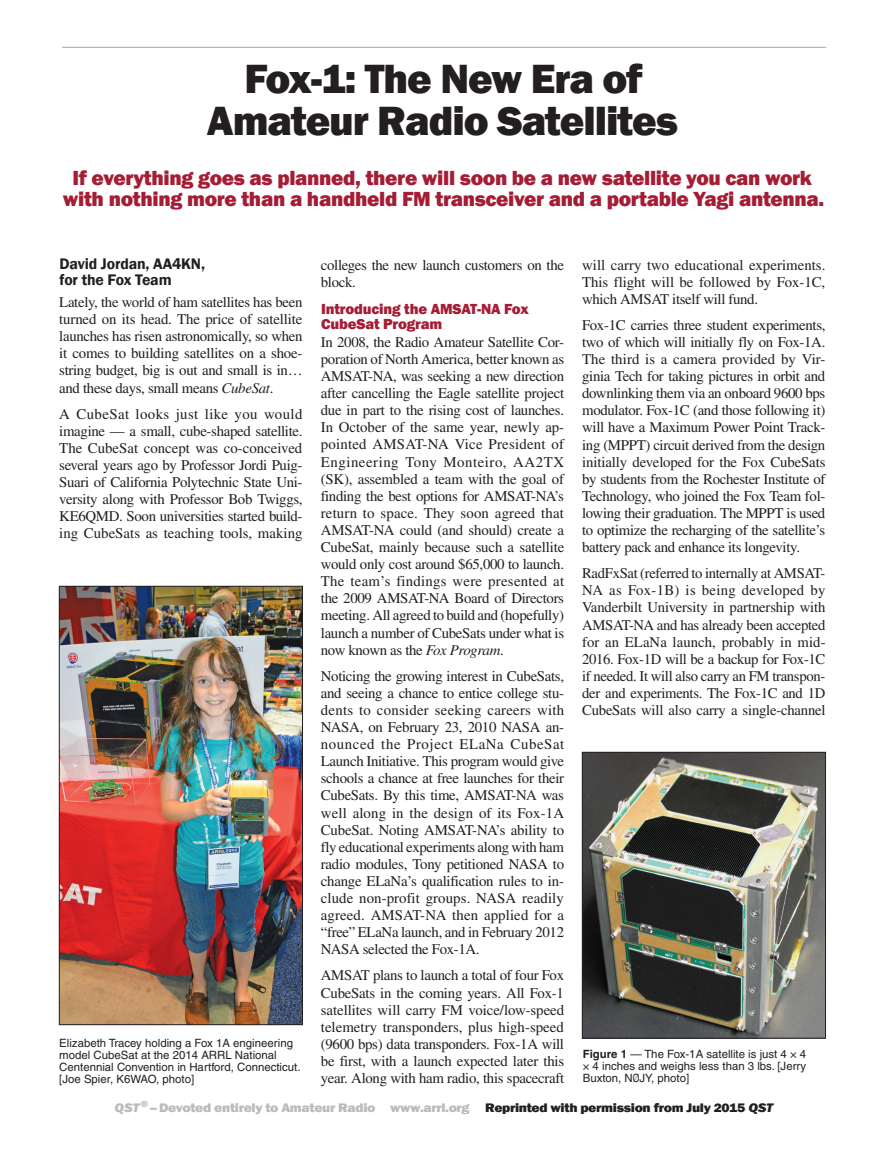
<style>
.page{position:relative;width:885px;height:1161px;background:#fff}
.page>*{position:absolute;margin:0;border:0;box-sizing:border-box;transform-origin:0 0}
.t1{font:800 42px/42px "Franklin Gothic";letter-spacing:-.025em;color:#231f20;text-align:center}
.Deck{font:800 21px/21px "Franklin Gothic";letter-spacing:-.015em;color:#a41d35;text-align:center}
.Byline{font:600 15.75px/16.5px "Franklin Gothic";letter-spacing:-.01em;color:#231f20}
.Subhead_1{font:800 15px/15px "Franklin Gothic";letter-spacing:-.01em;color:#a41d35}
.Body_Text{font:14.85px/17.1px "Times";letter-spacing:-.02em;color:#231f20;text-align:justify}
.t2{font:800 12.75px "Franklin Gothic";letter-spacing:-.025em;color:#babbbe;scale:1.1 1}
.t3{font:11.4px/12px "Helvetica";color:#231f20;text-align:justify}
.s1{font-style:italic}
.s2{font-weight:700}
.s3{color:#231f20}
.s4{font-style:italic;color:#231f20}
</style>
<div class="page">
<hr style="left:62px;top:47px;width:764px;height:1px;background:#a8a9ad">
<img style="left:584px;top:754px;width:239px;height:282px">
<div style="left:582px;top:752px;width:243px;height:286px;border:1px solid #231f20"></div>
<img style="left:61px;top:588px;width:240px;height:435px">
<div style="left:59px;top:586px;width:244px;height:439px;border:1px solid #231f20"></div>
<p class="t1" style="left:207px;top:58px;width:472px">Fox-1: The New Era of<br>Amateur Radio Satellites</p>
<p class="Deck" style="left:63px;top:167px;width:762px">If everything goes as planned, there will soon be a new satellite you can work with nothing more than a handheld FM transceiver and a portable Yagi antenna.</p>
<p class="Byline" style="left:59px;top:256px;width:147px">David Jordan, AA4KN, for the Fox Team</p>
<p class="Body_Text" style="left:59px;top:293px;width:245px">Lately, the world of ham satellites has been turned on its head. The price of satellite launches has risen astronomically, so when it comes to building satellites on a shoe&shy;string budget, big is out and small is in… and these days, small means <span class="s1">CubeSat</span>.</p>
<p class="Body_Text" style="left:59px;top:405px;width:245px">A CubeSat looks just like you would imagine — a small, cube-shaped satellite.<br>The CubeSat concept was co-conceived several years ago by Professor Jordi Puig-Suari of California Polytechnic State Uni&shy;versity along with Professor Bob Twiggs, KE6QMD. Soon universities started build&shy;ing CubeSats as teaching tools, making</p>
<p class="t3" style="left:59px;top:1037px;width:243px;text-align:left">Elizabeth Tracey holding a Fox 1A engineering model CubeSat at the 2014 ARRL National Centennial Convention in Hartford, Connecticut. [Joe Spier, K6WAO, photo]</p>
<p class="Body_Text" style="left:321px;top:256px;width:245px">colleges the new launch customers on the block.</p>
<p class="Subhead_1" style="left:321px;top:301px;width:209px">Introducing the AMSAT-NA Fox<br>CubeSat Program</p>
<p class="Body_Text" style="left:321px;top:333px;width:245px">In 2008, the Radio Amateur Satellite Cor&shy;poration of North America, better known as AMSAT-NA, was seeking a new direction after cancelling the Eagle satellite project due in part to the rising cost of launches.<br>In October of the same year, newly ap&shy;pointed AMSAT-NA Vice President of Engineering Tony Monteiro, AA2TX (SK), assembled a team with the goal of finding the best options for AMSAT-NA’s return to space. They soon agreed that AMSAT-NA could (and should) create a CubeSat, mainly because such a satellite would only cost around $65,000 to launch.<br>The team’s findings were presented at the 2009 AMSAT-NA Board of Directors meeting. All agreed to build and (hopefully) launch a number of CubeSats under what is now known as the <span class="s1">Fox Program</span>.</p>
<p class="Body_Text" style="left:321px;top:667px;width:245px">Noticing the growing interest in CubeSats, and seeing a chance to entice college stu&shy;dents to consider seeking careers with NASA, on February 23, 2010 NASA an&shy;nounced the Project ELaNa CubeSat Launch Initiative. This program would give schools a chance at free launches for their CubeSats. By this time, AMSAT-NA was well along in the design of its Fox-1A CubeSat. Noting AMSAT-NA’s ability to fly educational experiments along with ham radio modules, Tony petitioned NASA to change ELaNa’s qualification rules to in&shy;clude non-profit groups. NASA readily agreed. AMSAT-NA then applied for a “free” ELaNa launch, and in February 2012<br>NASA selected the Fox-1A.</p>
<p class="Body_Text" style="left:321px;top:967px;width:245px">AMSAT plans to launch a total of four Fox CubeSats in the coming years. All Fox-1 satellites will carry FM voice/low-speed telemetry transponders, plus high-speed (9600 bps) data transponders. Fox-1A will be first, with a launch expected later this year. Along with ham radio, this spacecraft</p>
<p class="Body_Text" style="left:582px;top:256px;width:245px">will carry two educational experiments.<br>This flight will be followed by Fox-1C, which AMSAT itself will fund.</p>
<p class="Body_Text" style="left:582px;top:316px;width:245px">Fox-1C carries three student experiments, two of which will initially fly on Fox-1A.<br>The third is a camera provided by Vir&shy;ginia Tech for taking pictures in orbit and downlinking them via an onboard 9600 bps modulator. Fox-1C (and those following it) will have a Maximum Power Point Track&shy;ing (MPPT) circuit derived from the design initially developed for the Fox CubeSats by students from the Rochester Institute of Technology, who joined the Fox Team fol&shy;lowing their graduation. The MPPT is used to optimize the recharging of the satellite’s battery pack and enhance its longevity.</p>
<p class="Body_Text" style="left:582px;top:565px;width:245px">RadFxSat (referred to internally at AMSAT-NA as Fox-1B) is being developed by Vanderbilt University in partnership with AMSAT-NA and has already been accepted for an ELaNa launch, probably in mid-2016. Fox-1D will be a backup for Fox-1C if needed. It will also carry an FM transpon&shy;der and experiments. The Fox-1C and 1D CubeSats will also carry a single-channel</p>
<p class="t3" style="left:582px;top:1048px;width:225px"><span class="s2">Figure 1</span> — The Fox-1A satellite is just 4 × 4 × 4 inches and weighs less than 3 lbs. [Jerry Buxton, NØJY, photo]</p>
<p class="t2" style="left:115px;top:1100px;width:600px"><span class="s1">QST</span><sup>®</sup>– Devoted entirely to Amateur Radio www.arrl.org <span class="s3">Reprinted with permission from July 2015</span> <span class="s4">QST</span></p>
</div>
